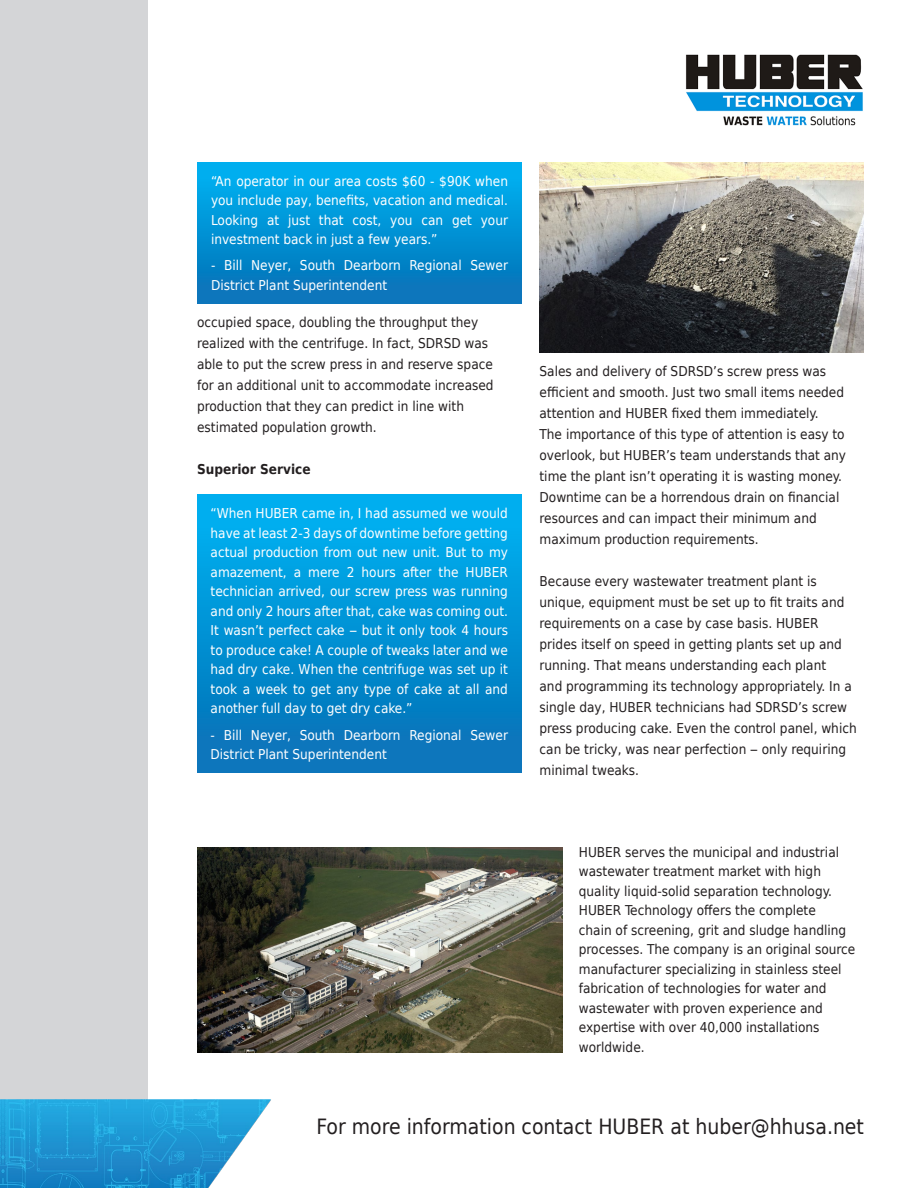
<style>
.page{position:relative;width:918px;height:1188px;background:#fff}
.page>*{position:absolute;margin:0;border:0;box-sizing:border-box;transform-origin:0 0}
.t1{font:21px "Huber Tec";color:#231f20}
.t2{font:13.5px/21px "Huber Tec";color:#231f20}
.t3{font:13.5px/19.5px "Huber Tec";color:#fff;text-align:justify}
.t4{font:700 13.5px "Huber Tec";color:#231f20}
</style>
<div class="page">
<div style="left:0;top:0;width:148px;height:1188px;background:#d4d5d7"></div>
<img style="left:686px;top:54px;width:177px;height:72px">
<img style="left:0;top:1099px;width:271px;height:89px">
<img style="left:540px;top:162px;width:324px;height:190px">
<div style="left:198px;top:162px;width:324px;height:142px;background:linear-gradient(to bottom,#00b4f3,#0870b6)"></div>
<div style="left:197px;top:495px;width:325px;height:278px;background:linear-gradient(to bottom,#00b3f3,#0870b6)"></div>
<img style="left:197px;top:848px;width:366px;height:205px">
<p class="t3" style="left:211px;top:171px;width:298px">“An operator in our area costs $60 - $90K when you include pay, benefits, vacation and medical.<br>Looking at just that cost, you can get your investment back in just a few years.”</p>
<p class="t3" style="left:211px;top:255px;width:299px">- Bill Neyer, South Dearborn Regional Sewer<br>District Plant Superintendent</p>
<p class="t2" style="left:197px;top:311px;width:298px">occupied space, doubling the throughput they realized with the centrifuge. In fact, SDRSD was able to put the screw press in and reserve space for an additional unit to accommodate increased production that they can predict in line with estimated population growth.</p>
<p class="t4" style="left:197px;top:458px;width:115px">Superior Service</p>
<p class="t3" style="left:211px;top:503px;width:299px">“When HUBER came in, I had assumed we would have at least 2-3 days of downtime before getting actual production from out new unit. But to my amazement, a mere 2 hours after the HUBER technician arrived, our screw press was running and only 2 hours after that, cake was coming out.<br>It wasn’t perfect cake – but it only took 4 hours to produce cake! A couple of tweaks later and we had dry cake. When the centrifuge was set up it took a week to get any type of cake at all and another full day to get dry cake.”</p>
<p class="t3" style="left:211px;top:724px;width:299px">- Bill Neyer, South Dearborn Regional Sewer<br>District Plant Superintendent</p>
<p class="t2" style="left:540px;top:360px;width:308px">Sales and delivery of SDRSD’s screw press was efficient and smooth. Just two small items needed attention and HUBER fixed them immediately.<br>The importance of this type of attention is easy to overlook, but HUBER’s team understands that any time the plant isn’t operating it is wasting money.<br>Downtime can be a horrendous drain on financial resources and can impact their minimum and maximum production requirements.</p>
<p class="t2" style="left:540px;top:570px;width:319px">Because every wastewater treatment plant is unique, equipment must be set up to fit traits and requirements on a case by case basis. HUBER prides itself on speed in getting plants set up and running. That means understanding each plant<br>and programming its technology appropriately. In a single day, HUBER technicians had SDRSD’s screw press producing cake. Even the control panel, which can be tricky, was near perfection – only requiring minimal tweaks.</p>
<p class="t2" style="left:579px;top:842px;width:278px;line-height:19.5px">HUBER serves the municipal and industrial wastewater treatment market with high quality liquid-solid separation technology.<br>HUBER Technology offers the complete<br>chain of screening, grit and sludge handling processes. The company is an original source manufacturer specializing in stainless steel fabrication of technologies for water and wastewater with proven experience and expertise with over 40,000 installations worldwide.</p>
<h1 class="t1" style="left:316px;top:1109px;width:549px">For more information contact HUBER at huber@hhusa.net</h1>
</div>
